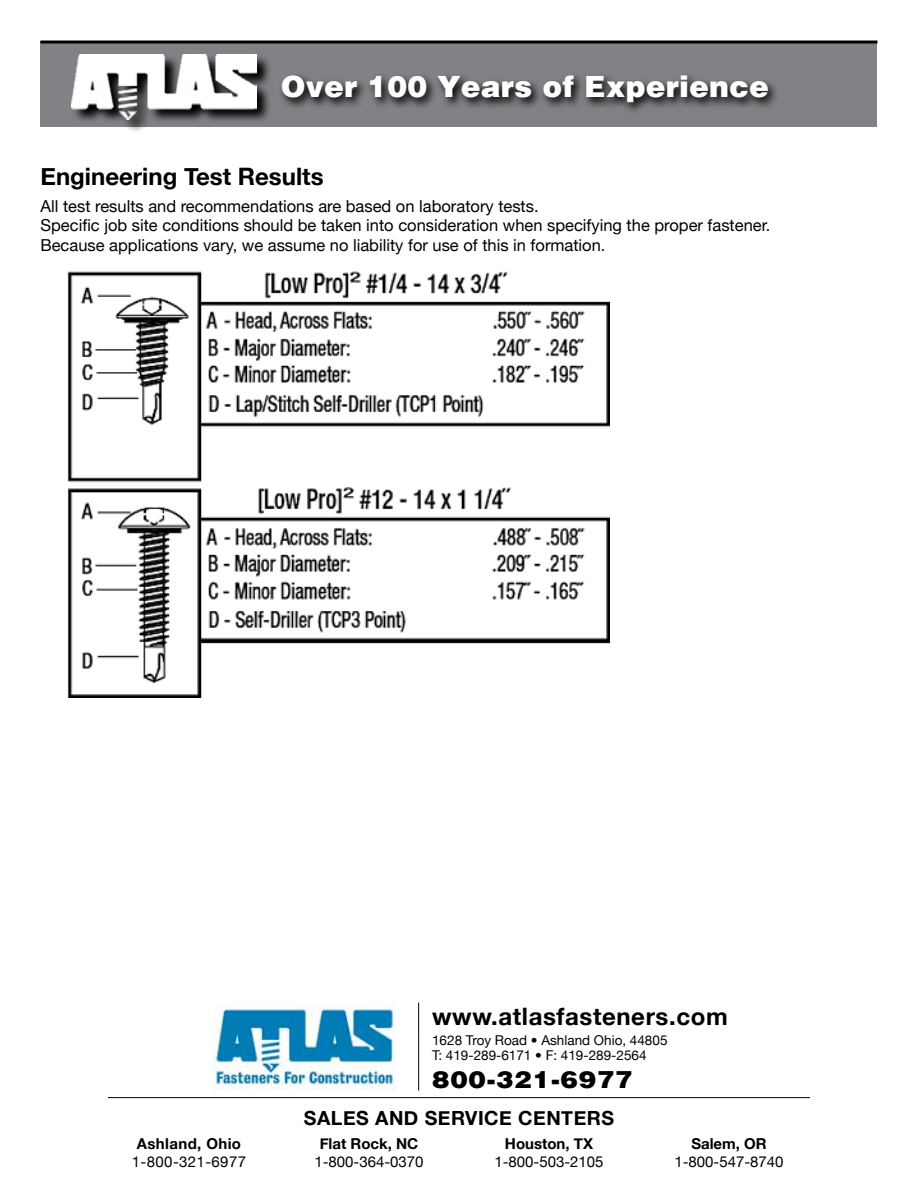
<style>
.page{position:relative;width:918px;height:1188px;background:#fff}
.page>*{position:absolute;margin:0;border:0;box-sizing:border-box;transform-origin:0 0}
.t1{font:900 30px "Helvetica";color:#fff}
.t2{font:700 24px "Helvetica Neue";letter-spacing:.025em;color:#000}
.t3{font:700 24px "Helvetica Neue";color:#000}
.t4{font:900 24px "Helvetica";letter-spacing:.025em;color:#000;scale:1.1 1}
.t5{font:700 19.5px "Helvetica Neue";letter-spacing:.025em;color:#000}
.t6{font:16.5px/19.5px "Helvetica Neue";color:#000}
.t7{font:15px "Helvetica Neue";color:#000}
.t8{font:700 15px "Helvetica Neue";color:#000}
.t9{font:15px "Helvetica Neue";letter-spacing:.025em;color:#000}
.t10{font:700 15px "Helvetica Neue";letter-spacing:.025em;color:#000}
.t11{font:13.5px/15px "Helvetica Neue";color:#000}
</style>
<div class="page">
<div style="left:40px;top:42px;width:838px;height:85px;background:#808285"></div>
<svg style="left:71px;top:57px;width:199px;height:74px"></svg>
<img style="left:72px;top:54px;width:185px;height:65px">
<svg style="left:281px;top:75px;width:495px;height:37px"></svg>
<svg style="left:40px;top:40px;width:838px;height:4px"></svg>
<img style="left:214px;top:1004px;width:181px;height:86px">
<hr style="left:108px;top:1097px;width:702px;height:1px;background:#000">
<hr style="left:418px;top:1003px;width:1px;height:87px;background:#000">
<img style="left:68px;top:271px;width:541px;height:426px">
<h1 class="t1" style="left:281px;top:69px;width:490px">Over 100 Years of Experience</h1>
<h2 class="t3" style="left:40px;top:155px;width:285px">Engineering Test Results</h2>
<p class="t6" style="left:40px;top:195px;width:731px">All test results and recommendations are based on laboratory tests.<br>Specific job site conditions should be taken into consideration when specifying the proper fastener.<br>Because applications vary, we assume no liability for use of this in formation.</p>
<p class="t10" style="left:137px;top:1130px;width:106px">Ashland, Ohio</p>
<p class="t9" style="left:132px;top:1149px;width:116px">1-800-321-6977</p>
<h2 class="t2" style="left:432px;top:995px;width:297px">www.atlasfasteners.com</h2>
<p class="t11" style="left:432px;top:1031px;width:237px">1628 Troy Road • Ashland Ohio, 44805<br>T: 419-289-6171 • F: 419-289-2564</p>
<h2 class="t4" style="left:432px;top:1065px;width:184px">800-321-6977</h2>
<p class="t5" style="left:304px;top:1101px;width:312px">SALES AND SERVICE CENTERS</p>
<p class="t8" style="left:320px;top:1130px;width:100px">Flat Rock, NC</p>
<p class="t7" style="left:314px;top:1149px;width:111px">1-800-364-0370</p>
<p class="t8" style="left:505px;top:1130px;width:90px">Houston, TX</p>
<p class="t7" style="left:494px;top:1149px;width:111px">1-800-503-2105</p>
<p class="t8" style="left:691px;top:1130px;width:77px">Salem, OR</p>
<p class="t7" style="left:674px;top:1149px;width:111px">1-800-547-8740</p>
</div>
